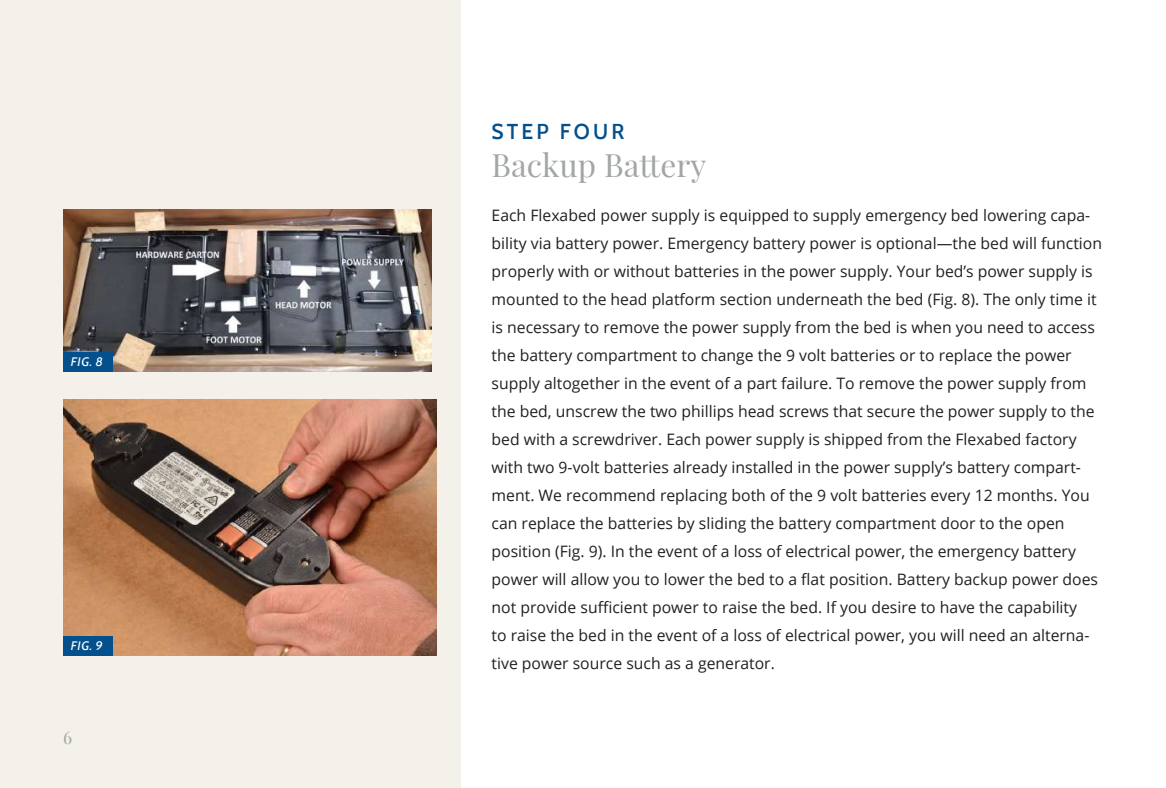
<style>
.page{position:relative;width:1166px;height:788px;background:#fff}
.page>*{position:absolute;margin:0;border:0;box-sizing:border-box;transform-origin:0 0}
.t1{font:31.5px "Playfair Display";color:#a3a6a6}
.t2{font:600 21px "Cabin";letter-spacing:.15em;color:#04508d}
.t3{font:17.5px "Playfair Display";color:#a3a6a6}
.t4{font:15.75px/28px "Open Sans";color:#231f20}
.t5{font:italic 500 12.25px "Cabin";letter-spacing:.05em;color:#fff}
</style>
<div class="page">
<div style="left:0;top:0;width:460px;height:788px;background:#f4f1ea"></div>
<img style="left:63px;top:400px;width:374px;height:255px">
<div style="left:63px;top:636px;width:49px;height:20px;background:#04508d"></div>
<img style="left:63px;top:210px;width:369px;height:162px">
<div style="left:63px;top:352px;width:49px;height:20px;background:#04508d"></div>
<p class="t5" style="left:71px;top:352px;width:34px">FIG. 8</p>
<p class="t5" style="left:71px;top:636px;width:33px">FIG. 9</p>
<p class="t3" style="left:63px;top:723px;width:11px">6</p>
<h2 class="t2" style="left:491px;top:115px;width:134px">STEP FOUR</h2>
<h1 class="t1" style="left:491px;top:141px;width:216px">Backup Battery</h1>
<p class="t4" style="left:491px;top:201px;width:612px">Each Flexabed power supply is equipped to supply emergency bed lowering capa&shy;bility via battery power. Emergency battery power is optional—the bed will function properly with or without batteries in the power supply. Your bed’s power supply is mounted to the head platform section underneath the bed (Fig. 8). The only time it is necessary to remove the power supply from the bed is when you need to access the battery compartment to change the 9 volt batteries or to replace the power supply altogether in the event of a part failure. To remove the power supply from the bed, unscrew the two phillips head screws that secure the power supply to the bed with a screwdriver. Each power supply is shipped from the Flexabed factory with two 9-volt batteries already installed in the power supply’s battery compart&shy;ment. We recommend replacing both of the 9 volt batteries every 12 months. You can replace the batteries by sliding the battery compartment door to the open position (Fig. 9). In the event of a loss of electrical power, the emergency battery power will allow you to lower the bed to a flat position. Battery backup power does not provide sufficient power to raise the bed. If you desire to have the capability<br>to raise the bed in the event of a loss of electrical power, you will need an alterna&shy;tive power source such as a generator.</p>
</div>
